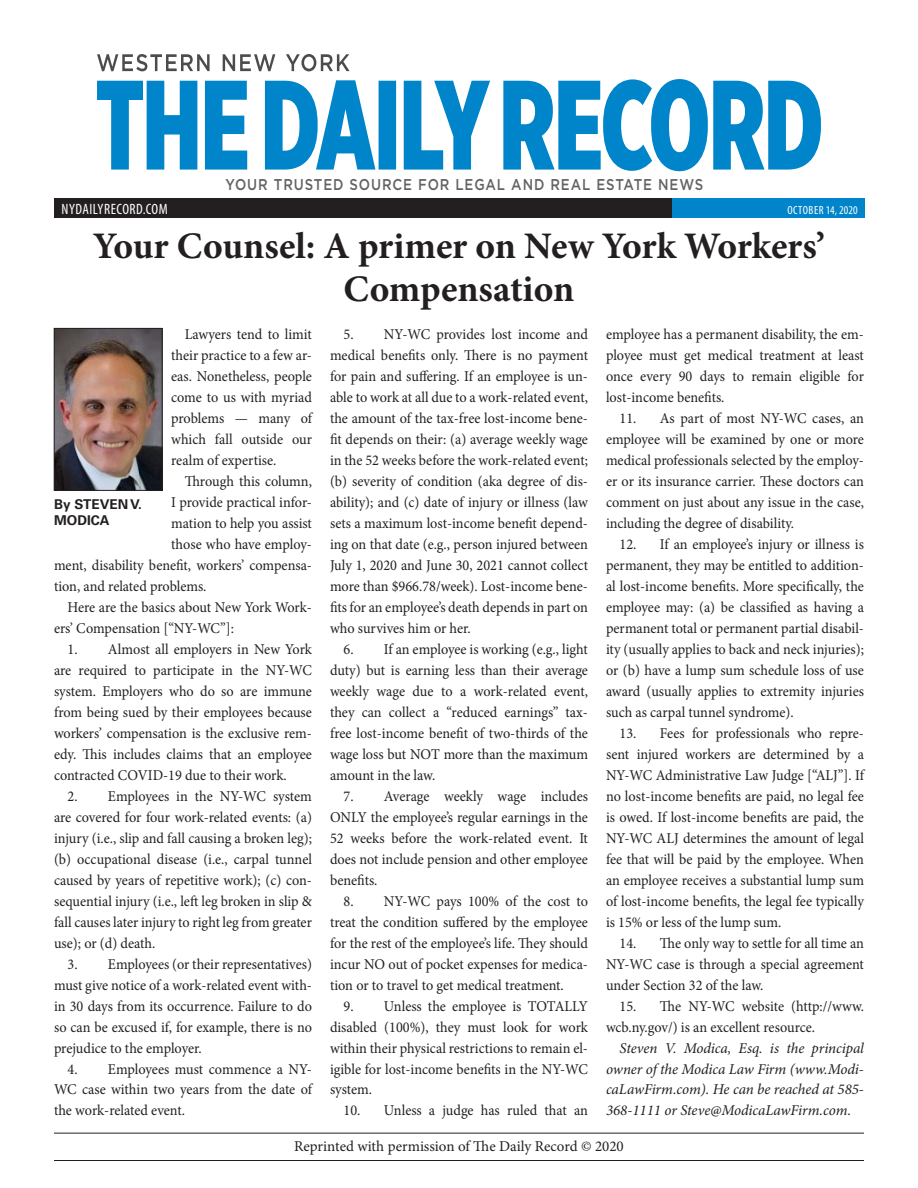
<style>
.page{position:relative;width:918px;height:1188px;background:#fff}
.page>*{position:absolute;margin:0;border:0;box-sizing:border-box;transform-origin:0 0}
.Headline{font:700 37.5px/43.5px "Minion Pro";letter-spacing:-.005em;color:#231f20;text-align:center}
.t1{font:500 15.6px "Gotham";letter-spacing:.065em;color:#636366;scale:.85 1}
.Body_copy{font:15px/21px "Minion Pro";color:#231f20;text-align:justify;scale:.95 1}
.Body_copy-2{font:italic 15px/21px "Minion Pro";letter-spacing:-.005em;color:#231f20;text-align:justify}
.Body_copy-3{font:15px "Minion Pro";color:#231f20}
.t2{font:condensed 15px "Myriad Pro";letter-spacing:.03em;color:#fff}
.Byline_name{font:700 13.5px/15.8px "Univers LT Std";color:#231f20}
.t3{font:condensed 11.85px "Myriad Pro";letter-spacing:.035em;color:#fff}
.s1{font-style:normal}
</style>
<div class="page">
<hr style="left:54px;top:1133px;width:810px;height:1px;background:#231f20">
<hr style="left:54px;top:1160px;width:810px;height:1px;background:#231f20">
<div style="left:55px;top:198px;width:810px;height:20px;background:#231f20"></div>
<div style="left:672px;top:198px;width:193px;height:20px;background:#0084ca"></div>
<svg style="left:97px;top:79px;width:724px;height:92px;fill:#0084ca"></svg>
<svg style="left:97px;top:54px;width:253px;height:17px"></svg>
<img style="left:56px;top:330px;width:104px;height:159px">
<div style="left:54px;top:328px;width:108px;height:163px;border:1px solid #231f20"></div>
<p class="t1" style="left:226px;top:175px;width:564px">YOUR TRUSTED SOURCE FOR LEGAL AND REAL ESTATE NEWS</p>
<p class="t2" style="left:62px;top:200px;width:108px">NYDAILYRECORD.COM</p>
<p class="t3" style="left:787px;top:203px;width:72px">OCTOBER 14, 2020</p>
<p class="Headline" style="left:93px;top:224px;width:734px">Your Counsel: A primer on New York Workers’<br>Compensation</p>
<p class="Body_copy" style="left:171px;top:324px;width:150px;text-indent:14px">Lawyers tend to limit their practice to a few ar&shy;eas. Nonetheless, people come to us with myriad problems — many of which fall outside our realm of expertise.</p>
<p class="Body_copy" style="left:185px;top:471px;width:136px">Through this column,</p>
<p class="Body_copy" style="left:171px;top:492px;width:150px">I provide practical infor-</p>
<p class="Body_copy" style="left:171px;top:513px;width:150px">mation to help you assist</p>
<p class="Body_copy" style="left:171px;top:534px;width:150px">those who have employ-</p>
<p class="Body_copy" style="left:54px;top:555px;width:273px">ment, disability benefit, workers’ compensa-</p>
<p class="Body_copy" style="left:54px;top:576px;width:162px">tion, and related problems.</p>
<p class="Body_copy" style="left:54px;top:597px;width:273px;text-indent:14px">Here are the basics about New York Work&shy;ers’ Compensation [“NY-WC”]:</p>
<p class="Body_copy" style="left:54px;top:639px;width:273px;text-indent:14px">1. Almost all employers in New York are required to participate in the NY-WC system. Employers who do so are immune from being sued by their employees because workers’ compensation is the exclusive rem&shy;edy. This includes claims that an employee contracted COVID-19 due to their work.</p>
<p class="Body_copy" style="left:54px;top:786px;width:273px;text-indent:14px">2. Employees in the NY-WC system are covered for four work-related events: (a) injury (i.e., slip and fall causing a broken leg); (b) occupational disease (i.e., carpal tunnel caused by years of repetitive work); (c) con&shy;sequential injury (i.e., left leg broken in slip &amp; fall causes later injury to right leg from greater use); or (d) death.</p>
<p class="Body_copy" style="left:54px;top:953px;width:273px;text-indent:14px">3. Employees (or their representatives) must give notice of a work-related event with&shy;in 30 days from its occurrence. Failure to do so can be excused if, for example, there is no prejudice to the employer.</p>
<p class="Body_copy" style="left:54px;top:1058px;width:273px;text-indent:14px">4. Employees must commence a NY-WC case within two years from the date of the work-related event.</p>
<p class="Byline_name" style="left:54px;top:497px;width:89px">By STEVEN V.<br>MODICA</p>
<p class="Body_copy" style="left:330px;top:324px;width:273px;text-indent:14px">5. NY-WC provides lost income and medical benefits only. There is no payment for pain and suffering. If an employee is un&shy;able to work at all due to a work-related event, the amount of the tax-free lost-income bene&shy;fit depends on their: (a) average weekly wage in the 52 weeks before the work-related event; (b) severity of condition (aka degree of dis&shy;ability); and (c) date of injury or illness (law sets a maximum lost-income benefit depend&shy;ing on that date (e.g., person injured between July 1, 2020 and June 30, 2021 cannot collect more than $966.78/week). Lost-income bene&shy;fits for an employee’s death depends in part on who survives him or her.</p>
<p class="Body_copy" style="left:330px;top:639px;width:273px;text-indent:14px">6. If an employee is working (e.g., light duty) but is earning less than their average weekly wage due to a work-related event, they can collect a “reduced earnings” tax&shy;free lost-income benefit of two-thirds of the wage loss but NOT more than the maximum amount in the law.</p>
<p class="Body_copy" style="left:330px;top:786px;width:273px;text-indent:14px">7. Average weekly wage includes ONLY the employee’s regular earnings in the 52 weeks before the work-related event. It does not include pension and other employee benefits.</p>
<p class="Body_copy" style="left:330px;top:890px;width:273px;text-indent:14px">8. NY-WC pays 100% of the cost to treat the condition suffered by the employee for the rest of the employee’s life. They should incur NO out of pocket expenses for medica&shy;tion or to travel to get medical treatment.</p>
<p class="Body_copy" style="left:330px;top:995px;width:273px;text-indent:14px">9. Unless the employee is TOTALLY disabled (100%), they must look for work within their physical restrictions to remain el&shy;igible for lost-income benefits in the NY-WC system.</p>
<p class="Body_copy" style="left:344px;top:1100px;width:259px">10. Unless a judge has ruled that an</p>
<p class="Body_copy" style="left:606px;top:324px;width:273px">employee has a permanent disability, the em&shy;ployee must get medical treatment at least once every 90 days to remain eligible for lost-income benefits.</p>
<p class="Body_copy" style="left:606px;top:408px;width:273px;text-indent:14px">11. As part of most NY-WC cases, an employee will be examined by one or more medical professionals selected by the employ&shy;er or its insurance carrier. These doctors can comment on just about any issue in the case, including the degree of disability.</p>
<p class="Body_copy" style="left:606px;top:534px;width:273px;text-indent:14px">12. If an employee’s injury or illness is permanent, they may be entitled to addition&shy;al lost-income benefits. More specifically, the employee may: (a) be classified as having a permanent total or permanent partial disabil&shy;ity (usually applies to back and neck injuries); or (b) have a lump sum schedule loss of use award (usually applies to extremity injuries such as carpal tunnel syndrome).</p>
<p class="Body_copy" style="left:606px;top:723px;width:273px;text-indent:14px">13. Fees for professionals who repre&shy;sent injured workers are determined by a NY-WC Administrative Law Judge [“ALJ”]. If no lost-income benefits are paid, no legal fee is owed. If lost-income benefits are paid, the NY-WC ALJ determines the amount of legal fee that will be paid by the employee. When an employee receives a substantial lump sum of lost-income benefits, the legal fee typically is 15% or less of the lump sum.</p>
<p class="Body_copy" style="left:606px;top:932px;width:273px;text-indent:14px">14. The only way to settle for all time an NY-WC case is through a special agreement under Section 32 of the law.</p>
<p class="Body_copy" style="left:606px;top:995px;width:273px;text-indent:14px">15. The NY-WC website (http://www. wcb.ny.gov/) is an excellent resource.</p>
<p class="Body_copy-2" style="left:606px;top:1037px;width:260px;text-indent:14px">Steven V. Modica, Esq. is the principal owner of the Modica Law Firm (www.Modi&shy;caLawFirm.com). He can be reached at 585- 368-1111 or Steve@ModicaLawFirm.com<span class="s1">.</span></p>
<p class="Body_copy-3" style="left:294px;top:1136px;width:331px">Reprinted with permission of The Daily Record © 2020</p>
</div>
